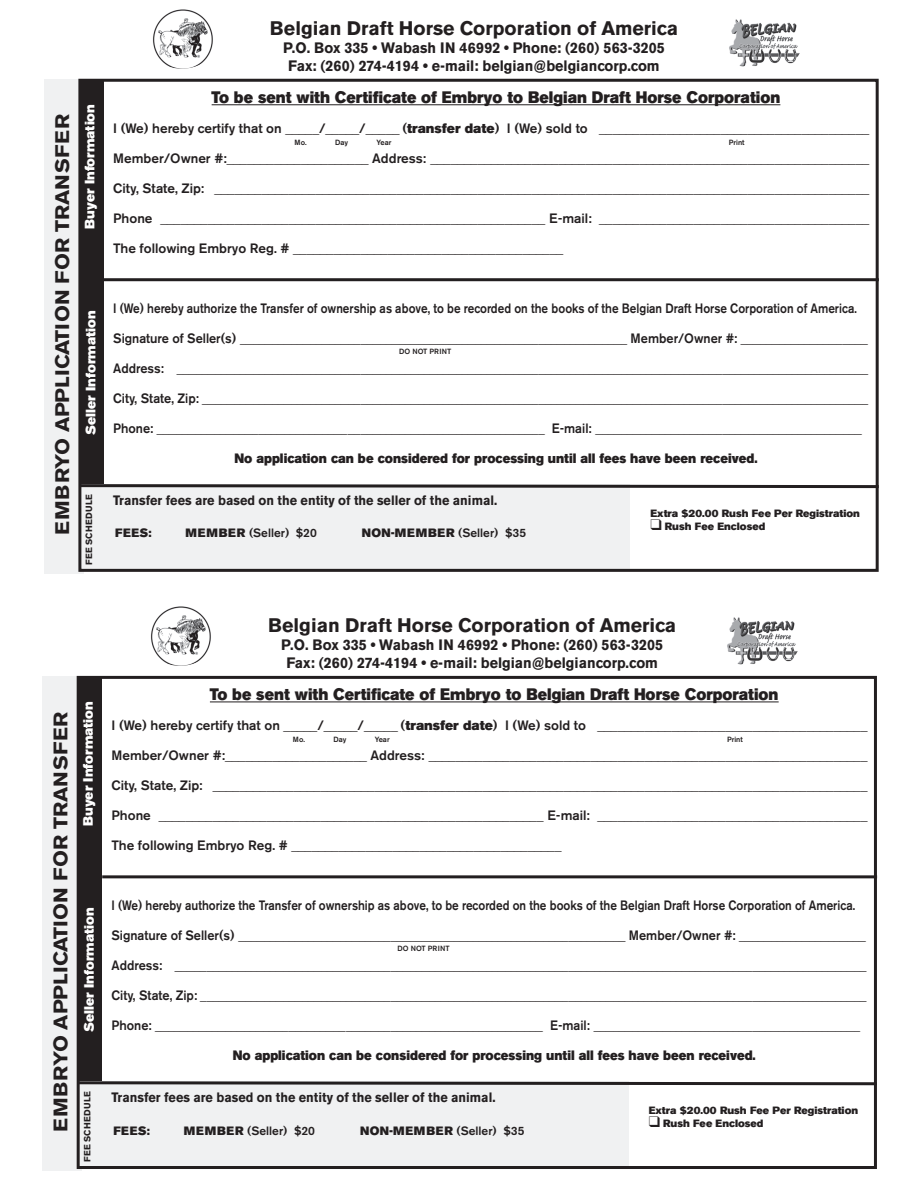
<style>
.page{position:relative;width:918px;height:1188px;background:#fff}
.page>*{position:absolute;margin:0;border:0;box-sizing:border-box;transform-origin:0 0}
.t1{font:700 19.5px "Akzidenz Grotesk BE";color:#231f20}
.t2{font:700 19.5px "Akzidenz Grotesk BE";color:#231f20;scale:1.1 1}
.t3{font:16.5px "Akzidenz Grotesk BE Super";color:#231f20;scale:.94 1}
.t4{font:700 15px/18px "Akzidenz Grotesk BE";color:#231f20;text-align:center;scale:.95 1}
.t5{font:500 13.5px "Akzidenz Grotesk BE";color:#231f20}
.t6{font:500 13.5px "Akzidenz Grotesk BE";color:#231f20;scale:.94 1}
.t7{font:500 13.5px "Akzidenz Grotesk BE";color:#231f20;scale:.87 1}
.t8{font:13.5px "Akzidenz Grotesk BE Super";color:#231f20;scale:.94 1}
.t9{font:700 13.5px "Akzidenz Grotesk BE";color:#231f20;scale:.94 1}
.t10{font:13.5px "Akzidenz Grotesk BE Super";color:#fff}
.t11{font:500 12px "Akzidenz Grotesk BE";color:#231f20}
.t12{font:12px "Akzidenz Grotesk BE Super";letter-spacing:.02em;color:#231f20}
.t13{font:10.5px "Akzidenz Grotesk BE Super";color:#231f20}
.t14{font:700 9px "Akzidenz Grotesk BE";letter-spacing:.04em;color:#231f20}
.t15{font:500 7.5px "Akzidenz Grotesk BE";color:#231f20}
.t16{font:500 7.5px "Akzidenz Grotesk BE";letter-spacing:.02em;color:#231f20}
.s1{font-family:"Akzidenz Grotesk BE Super";font-weight:400}
</style>
<div class="page">
<div style="left:78px;top:484px;width:552px;height:86px;background:#f0f1f2"></div>
<div style="left:44px;top:79px;width:40px;height:495px;background:#f0f1f2"></div>
<img style="left:153px;top:9px;width:60px;height:60px">
<img style="left:729px;top:19px;width:71px;height:48px">
<div style="left:78px;top:79px;width:801px;height:493px;border:3px solid #231f20"></div>
<hr style="left:212px;top:104px;width:568px;height:1px;background:#231f20">
<svg style="left:78px;top:483px;width:801px;height:7px"></svg>
<div style="left:80px;top:80px;width:24px;height:404px;background:#231f20"></div>
<hr style="left:104px;top:278px;width:775px;height:3px;background:#231f20">
<div style="left:77px;top:1081px;width:552px;height:86px;background:#f0f1f2"></div>
<div style="left:42px;top:676px;width:40px;height:495px;background:#f0f1f2"></div>
<img style="left:151px;top:606px;width:60px;height:60px">
<img style="left:727px;top:617px;width:71px;height:48px">
<div style="left:77px;top:676px;width:800px;height:493px;border:3px solid #231f20"></div>
<hr style="left:210px;top:702px;width:569px;height:1px;background:#231f20">
<svg style="left:76px;top:1080px;width:801px;height:7px"></svg>
<div style="left:78px;top:677px;width:24px;height:404px;background:#231f20"></div>
<hr style="left:102px;top:875px;width:775px;height:3px;background:#231f20">
<h1 class="t2" style="left:51px;top:535px;width:384px;rotate:-90deg">EMBRYO APPLICATION FOR TRANSFER</h1>
<p class="t10" style="left:82px;top:229px;width:126px;rotate:-90deg">Buyer Information</p>
<h1 class="t1" style="left:270px;top:17px;width:410px">Belgian Draft Horse Corporation of America</h1>
<p class="t4" style="left:283px;top:39px;width:403px">P.O. Box 335 • Wabash IN 46992 • Phone: (260) 563-3205<br>Fax: (260) 274-4194 • e-mail: belgian@belgiancorp.com</p>
<p class="t3" style="left:212px;top:88px;width:607px">To be sent with Certificate of Embryo to Belgian Draft Horse Corporation</p>
<p class="t5" style="left:113px;top:120px;width:757px">I (We) hereby certify that on _____/_____/_____ (<span class="s1">transfer date</span>) I (We) sold to ________________________________________</p>
<p class="t5" style="left:113px;top:150px;width:758px">Member/Owner #:_____________________ Address: _________________________________________________________________</p>
<p class="t5" style="left:113px;top:180px;width:758px">City, State, Zip: _________________________________________________________________________________________________</p>
<p class="t5" style="left:113px;top:210px;width:757px">Phone _________________________________________________________ E-mail: ________________________________________</p>
<p class="t5" style="left:113px;top:240px;width:451px">The following Embryo Reg. # ________________________________________</p>
<p class="t15" style="left:295px;top:138px;width:14px">Mo.</p>
<p class="t15" style="left:335px;top:138px;width:14px">Day</p>
<p class="t15" style="left:377px;top:138px;width:16px">Year</p>
<p class="t15" style="left:729px;top:138px;width:17px">Print</p>
<p class="t10" style="left:83px;top:435px;width:126px;rotate:-90deg">Seller Information</p>
<p class="t7" style="left:113px;top:300px;width:856px">I (We) hereby authorize the Transfer of ownership as above, to be recorded on the books of the Belgian Draft Horse Corporation of America.</p>
<p class="t6" style="left:113px;top:330px;width:804px">Signature of Seller(s) _____________________________________________________________ Member/Owner #: ____________________</p>
<p class="t6" style="left:113px;top:360px;width:805px">Address: _____________________________________________________________________________________________________________</p>
<p class="t6" style="left:113px;top:390px;width:805px">City, State, Zip: _________________________________________________________________________________________________________</p>
<p class="t6" style="left:113px;top:420px;width:798px">Phone: _____________________________________________________________ E-mail: __________________________________________</p>
<p class="t8" style="left:235px;top:451px;width:558px">No application can be considered for processing until all fees have been received.</p>
<p class="t16" style="left:399px;top:347px;width:54px">DO NOT PRINT</p>
<p class="t14" style="left:84px;top:565px;width:72px;rotate:-90deg">FEE SCHEDULE</p>
<p class="t9" style="left:113px;top:493px;width:410px">Transfer fees are based on the entity of the seller of the animal.</p>
<p class="t12" style="left:115px;top:526px;width:38px">FEES:</p>
<p class="t11" style="left:186px;top:526px;width:133px"><span class="s1">MEMBER</span> (Seller) $20</p>
<p class="t11" style="left:362px;top:526px;width:166px"><span class="s1">NON-MEMBER</span> (Seller) $35</p>
<p class="t13" style="left:651px;top:507px;width:211px">Extra $20.00 Rush Fee Per Registration</p>
<p class="t13" style="left:651px;top:520px;width:116px">❑ Rush Fee Enclosed</p>
<h1 class="t2" style="left:49px;top:1132px;width:384px;rotate:-90deg">EMBRYO APPLICATION FOR TRANSFER</h1>
<p class="t10" style="left:80px;top:826px;width:126px;rotate:-90deg">Buyer Information</p>
<h1 class="t1" style="left:268px;top:614px;width:410px">Belgian Draft Horse Corporation of America</h1>
<p class="t4" style="left:281px;top:636px;width:403px">P.O. Box 335 • Wabash IN 46992 • Phone: (260) 563-3205<br>Fax: (260) 274-4194 • e-mail: belgian@belgiancorp.com</p>
<p class="t3" style="left:210px;top:685px;width:607px">To be sent with Certificate of Embryo to Belgian Draft Horse Corporation</p>
<p class="t5" style="left:111px;top:717px;width:757px">I (We) hereby certify that on _____/_____/_____ (<span class="s1">transfer date</span>) I (We) sold to ________________________________________</p>
<p class="t5" style="left:111px;top:747px;width:758px">Member/Owner #:_____________________ Address: _________________________________________________________________</p>
<p class="t5" style="left:111px;top:777px;width:758px">City, State, Zip: _________________________________________________________________________________________________</p>
<p class="t5" style="left:111px;top:807px;width:757px">Phone _________________________________________________________ E-mail: ________________________________________</p>
<p class="t5" style="left:111px;top:837px;width:451px">The following Embryo Reg. # ________________________________________</p>
<p class="t15" style="left:293px;top:735px;width:14px">Mo.</p>
<p class="t15" style="left:333px;top:735px;width:14px">Day</p>
<p class="t15" style="left:375px;top:735px;width:16px">Year</p>
<p class="t15" style="left:727px;top:735px;width:17px">Print</p>
<p class="t10" style="left:81px;top:1032px;width:126px;rotate:-90deg">Seller Information</p>
<p class="t7" style="left:111px;top:897px;width:856px">I (We) hereby authorize the Transfer of ownership as above, to be recorded on the books of the Belgian Draft Horse Corporation of America.</p>
<p class="t6" style="left:111px;top:927px;width:804px">Signature of Seller(s) _____________________________________________________________ Member/Owner #: ____________________</p>
<p class="t6" style="left:111px;top:957px;width:805px">Address: _____________________________________________________________________________________________________________</p>
<p class="t6" style="left:111px;top:987px;width:805px">City, State, Zip: _________________________________________________________________________________________________________</p>
<p class="t6" style="left:111px;top:1017px;width:798px">Phone: _____________________________________________________________ E-mail: __________________________________________</p>
<p class="t8" style="left:233px;top:1048px;width:558px">No application can be considered for processing until all fees have been received.</p>
<p class="t16" style="left:397px;top:944px;width:54px">DO NOT PRINT</p>
<p class="t14" style="left:82px;top:1162px;width:72px;rotate:-90deg">FEE SCHEDULE</p>
<p class="t9" style="left:111px;top:1090px;width:410px">Transfer fees are based on the entity of the seller of the animal.</p>
<p class="t12" style="left:114px;top:1123px;width:38px">FEES:</p>
<p class="t11" style="left:184px;top:1123px;width:133px"><span class="s1">MEMBER</span> (Seller) $20</p>
<p class="t11" style="left:360px;top:1123px;width:166px"><span class="s1">NON-MEMBER</span> (Seller) $35</p>
<p class="t13" style="left:649px;top:1104px;width:211px">Extra $20.00 Rush Fee Per Registration</p>
<p class="t13" style="left:649px;top:1118px;width:116px">❑ Rush Fee Enclosed</p>
</div>
